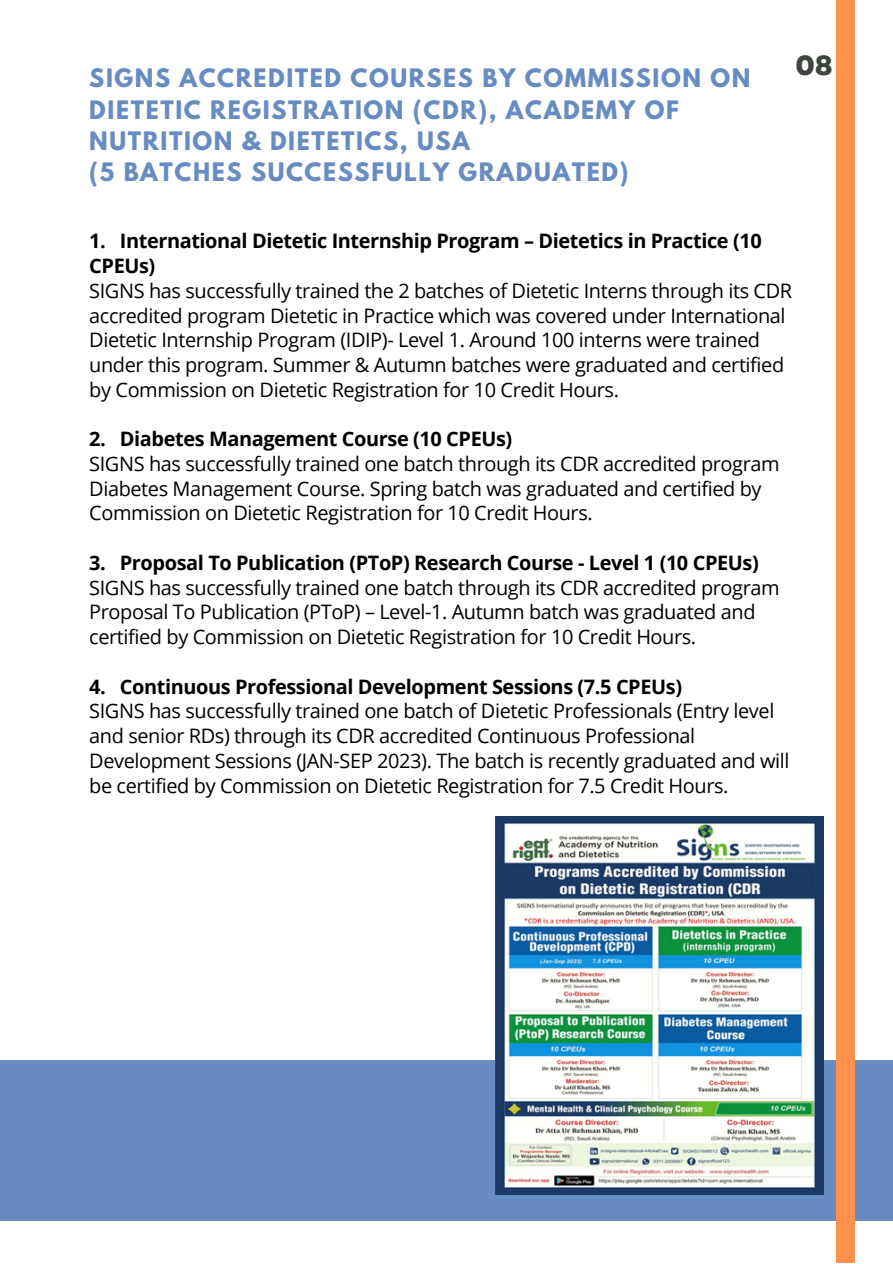
<style>
.page{position:relative;width:893px;height:1264px;background:#fff}
.page>*{position:absolute;margin:0;border:0;box-sizing:border-box;transform-origin:0 0}
.t1{font:800 27.75px "Garet";color:#40443f}
.t2{font:700 22.5px/31.2px "League Spartan";letter-spacing:.07em;color:#678cc1}
.t3{font:19.95px/24.8px "Open Sans";letter-spacing:-.02em;color:#000}
.t4{font:700 19.95px/24.8px "Open Sans";letter-spacing:-.02em;color:#000}
</style>
<div class="page">
<div style="left:0;top:1059px;width:892px;height:161px;background:#678cc1"></div>
<div style="left:836px;top:0;width:19px;height:1262px;background:#ff914d"></div>
<img style="left:495px;top:816px;width:328px;height:378px">
<p class="t2" style="left:89px;top:65px;width:662px">SIGNS ACCREDITED COURSES BY COMMISSION ON<br>DIETETIC REGISTRATION (CDR), ACADEMY OF<br>NUTRITION &amp; DIETETICS, USA</p>
<p class="t2" style="left:89px;top:159px;width:541px">(5 BATCHES SUCCESSFULLY GRADUATED)</p>
<p class="t1" style="left:795px;top:46px;width:38px">08</p>
<p class="t4" style="left:89px;top:228px;width:674px">1. International Dietetic Internship Program – Dietetics in Practice (10<br>CPEUs)</p>
<p class="t3" style="left:89px;top:277px;width:704px">SIGNS has successfully trained the 2 batches of Dietetic Interns through its CDR accredited program Dietetic in Practice which was covered under International Dietetic Internship Program (IDIP)- Level 1. Around 100 interns were trained under this program. Summer &amp; Autumn batches were graduated and certified by Commission on Dietetic Registration for 10 Credit Hours.</p>
<p class="t4" style="left:89px;top:426px;width:424px">2. Diabetes Management Course (10 CPEUs)</p>
<p class="t3" style="left:89px;top:451px;width:691px">SIGNS has successfully trained one batch through its CDR accredited program<br>Diabetes Management Course. Spring batch was graduated and certified by<br>Commission on Dietetic Registration for 10 Credit Hours.</p>
<p class="t4" style="left:89px;top:550px;width:671px">3. Proposal To Publication (PToP) Research Course - Level 1 (10 CPEUs)</p>
<p class="t3" style="left:89px;top:574px;width:691px">SIGNS has successfully trained one batch through its CDR accredited program<br>Proposal To Publication (PToP) – Level-1. Autumn batch was graduated and certified by Commission on Dietetic Registration for 10 Credit Hours.</p>
<p class="t4" style="left:89px;top:673px;width:594px">4. Continuous Professional Development Sessions (7.5 CPEUs)</p>
<p class="t3" style="left:89px;top:698px;width:701px">SIGNS has successfully trained one batch of Dietetic Professionals (Entry level and senior RDs) through its CDR accredited Continuous Professional Development Sessions (JAN-SEP 2023). The batch is recently graduated and will be certified by Commission on Dietetic Registration for 7.5 Credit Hours.</p>
</div>
